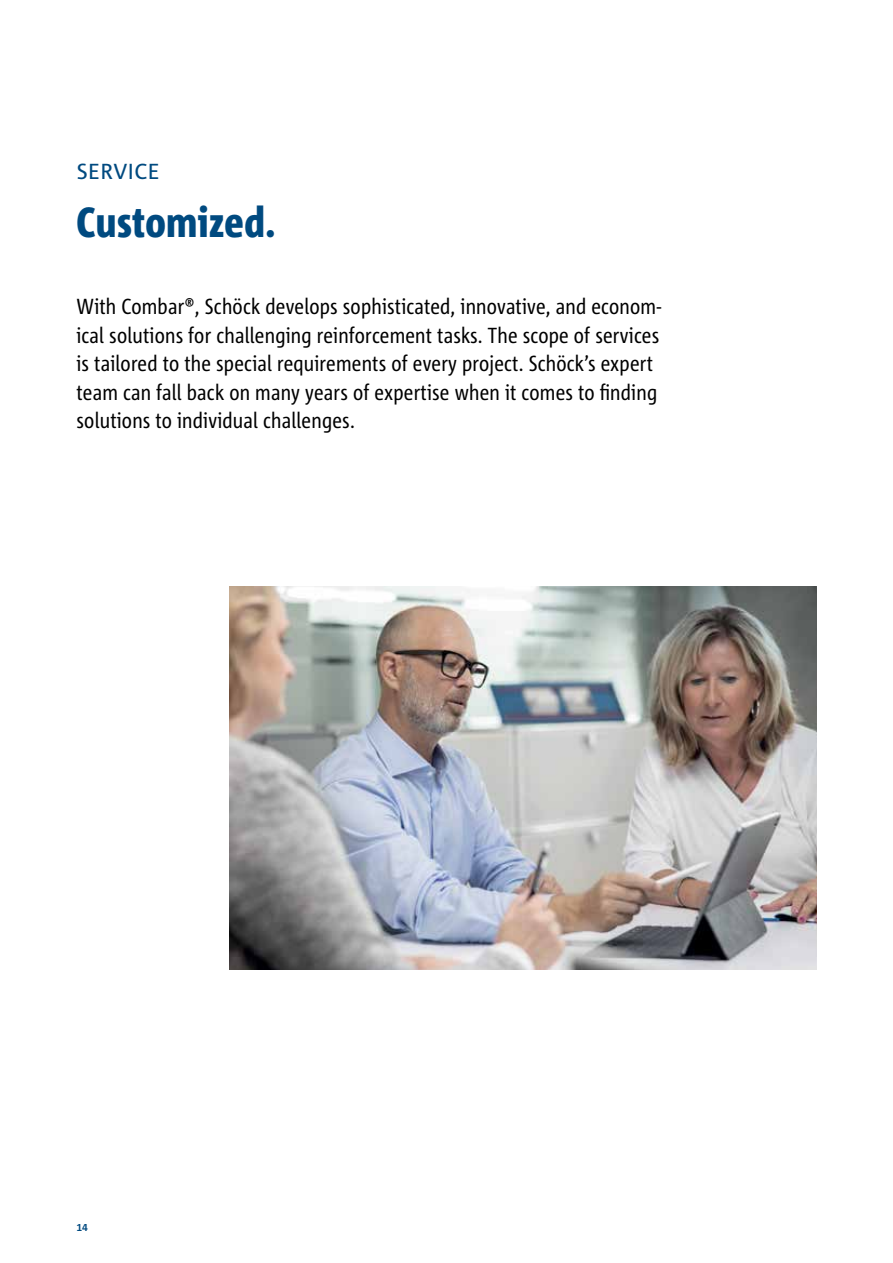
<style>
.page{position:relative;width:893px;height:1263px;background:#fff}
.page>*{position:absolute;margin:0;border:0;box-sizing:border-box;transform-origin:0 0}
.t1{font:800 condensed 42px "Corpid Schoeck";letter-spacing:.01em;color:#004a80}
.t2{font:condensed 21.75px/28.5px "Corpid Schoeck";letter-spacing:.01em;color:#000}
.t3{font:21.75px "Corpid Schoeck";letter-spacing:.02em;color:#004a80}
.t4{font:700 10.5px "Corpid Schoeck";color:#004a80}
</style>
<div class="page">
<img style="left:230px;top:587px;width:586px;height:382px">
<p class="t3" style="left:77px;top:157px;width:84px">SERVICE</p>
<h1 class="t1" style="left:77px;top:196px;width:200px">Customized.</h1>
<p class="t2" style="left:77px;top:292px;width:586px">With Combar®, Schöck develops sophisticated, innovative, and econom&shy;ical solutions for challenging reinforcement tasks. The scope of services is tailored to the special requirements of every project. Schöck’s expert team can fall back on many years of expertise when it comes to finding solutions to individual challenges.</p>
<p class="t4" style="left:77px;top:1221px;width:13px">14</p>
</div>
